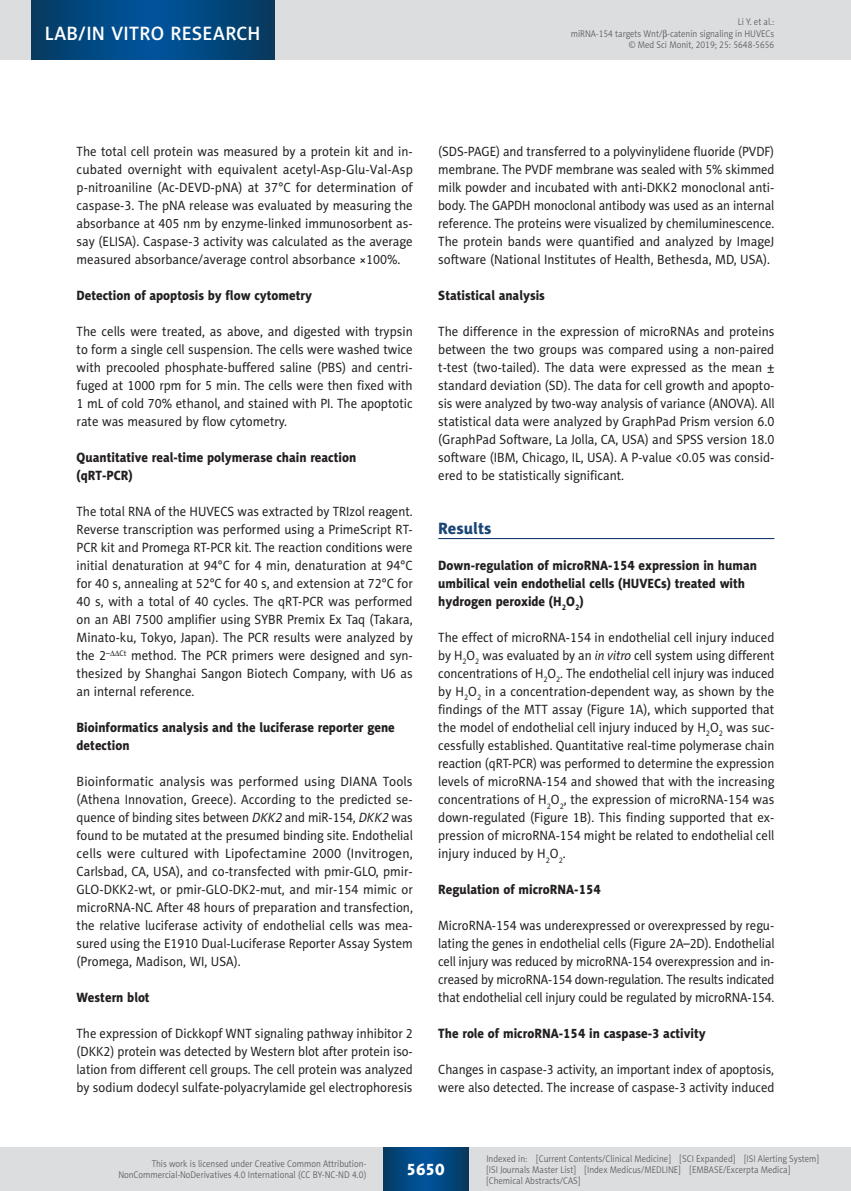
<style>
.page{position:relative;width:851px;height:1191px;background:#fff}
.page>*{position:absolute;margin:0;border:0;box-sizing:border-box;transform-origin:0 0}
.t1{font:19.5px "Naomi Sans EFN Medium";letter-spacing:.015em;color:#fff}
.MSM_Headline_1{font:16.5px "Naomi Sans EFN Heavy";color:#1a4574}
.t2{font:16.5px "Naomi Sans EFN Heavy";color:#fff}
.MSM_Body{font:13.5px/18px "Naomi Sans EFN";color:#231f20;text-align:justify;scale:.95 1}
.MSM_Body-2{font:13.5px/18px "Naomi Sans EFN";color:#231f20;text-align:justify;scale:.94 1}
.MSM_Body-3{font:13.5px/18px "Naomi Sans EFN";color:#231f20;text-align:justify}
.MSM_Headline_2{font:13.5px/18px "Naomi Sans EFN Heavy";color:#231f20;scale:.95 1}
.MSM_pagina_sygnatura{font:9.75px/11.2px "Naomi Sans EFN Light";color:#57585a;scale:.9 1}
.MSM_pagina_zywa{font:9.75px/11.2px "Naomi Sans EFN Light";color:#57585a;text-align:right;scale:.9 1}
.s1{font-family:"Standard Sym L"}
.s2{font-style:italic}
</style>
<div class="page">
<hr style="left:438px;top:538px;width:336px;height:1px;background:#00295c">
<div style="left:0;top:1148px;width:850px;height:43px;background:#dcdddf"></div>
<svg style="left:383px;top:1147px;width:85px;height:43px;background:#02477e"></svg>
<div style="left:0;top:0;width:850px;height:60px;background:#dcdddf"></div>
<hr style="left:850px;top:0;width:1px;height:60px;background:#dcdddf">
<svg style="left:32px;top:0;width:242px;height:60px;background:#02477f"></svg>
<h1 class="t1" style="left:45px;top:22px;width:217px">LAB/IN VITRO RESEARCH</h1>
<p class="MSM_pagina_zywa" style="left:570px;top:16px;width:228px">Li Y. et al.:<br>miRNA-154 targets Wnt/<span class="s1">b</span>-catenin signaling in HUVECs</p>
<p class="MSM_pagina_sygnatura" style="left:628px;top:39px;width:163px">© Med Sci Monit, 2019; 25: 5648-5656</p>
<p class="MSM_Body" style="left:77px;top:142px;width:355px">The total cell protein was measured by a protein kit and in&shy;cubated overnight with equivalent acetyl-Asp-Glu-Val-Asp p-nitroaniline (Ac-DEVD-pNA) at 37°C for determination of caspase-3. The pNA release was evaluated by measuring the absorbance at 405 nm by enzyme-linked immunosorbent as&shy;say (ELISA). Caspase-3 activity was calculated as the average measured absorbance/average control absorbance ×100%.</p>
<p class="MSM_Headline_2" style="left:77px;top:286px;width:249px">Detection of apoptosis by flow cytometry</p>
<p class="MSM_Body" style="left:77px;top:322px;width:355px">The cells were treated, as above, and digested with trypsin to form a single cell suspension. The cells were washed twice with precooled phosphate-buffered saline (PBS) and centri&shy;fuged at 1000 rpm for 5 min. The cells were then fixed with 1 mL of cold 70% ethanol, and stained with PI. The apoptotic rate was measured by flow cytometry.</p>
<p class="MSM_Headline_2" style="left:77px;top:448px;width:296px">Quantitative real-time polymerase chain reaction (qRT-PCR)</p>
<p class="MSM_Body-2" style="left:77px;top:502px;width:359px">The total RNA of the HUVECS was extracted by TRIzol reagent.<br>Reverse transcription was performed using a PrimeScript RT-PCR kit and Promega RT-PCR kit. The reaction conditions were initial denaturation at 94°C for 4 min, denaturation at 94°C for 40 s, annealing at 52°C for 40 s, and extension at 72°C for 40 s, with a total of 40 cycles. The qRT-PCR was performed on an ABI 7500 amplifier using SYBR Premix Ex Taq (Takara, Minato-ku, Tokyo, Japan). The PCR results were analyzed by the 2<sup>–</sup><sup>DD</sup><sup>Ct</sup> method. The PCR primers were designed and syn&shy;thesized by Shanghai Sangon Biotech Company, with U6 as an internal reference.</p>
<p class="MSM_Headline_2" style="left:77px;top:718px;width:336px">Bioinformatics analysis and the luciferase reporter gene detection</p>
<p class="MSM_Body-3" style="left:77px;top:772px;width:338px">Bioinformatic analysis was performed using DIANA Tools (Athena Innovation, Greece). According to the predicted se&shy;quence of binding sites between <span class="s2">DKK2</span> and miR-154, <span class="s2">DKK2</span> was found to be mutated at the presumed binding site. Endothelial cells were cultured with Lipofectamine 2000 (Invitrogen, Carlsbad, CA, USA), and co-transfected with pmir-GLO, pmir-GLO-DKK2-wt, or pmir-GLO-DK2-mut, and mir-154 mimic or microRNA-NC. After 48 hours of preparation and transfection, the relative luciferase activity of endothelial cells was mea&shy;sured using the E1910 Dual-Luciferase Reporter Assay System (Promega, Madison, WI, USA).</p>
<p class="MSM_Headline_2" style="left:77px;top:988px;width:78px">Western blot</p>
<p class="MSM_Body-2" style="left:77px;top:1024px;width:359px">The expression of Dickkopf WNT signaling pathway inhibitor 2 (DKK2) protein was detected by Western blot after protein iso&shy;lation from different cell groups. The cell protein was analyzed by sodium dodecyl sulfate-polyacrylamide gel electrophoresis</p>
<p class="MSM_Body-2" style="left:438px;top:142px;width:359px">(SDS-PAGE) and transferred to a polyvinylidene fluoride (PVDF) membrane. The PVDF membrane was sealed with 5% skimmed milk powder and incubated with anti-DKK2 monoclonal anti&shy;body. The GAPDH monoclonal antibody was used as an internal reference. The proteins were visualized by chemiluminescence.<br>The protein bands were quantified and analyzed by ImageJ software (National Institutes of Health, Bethesda, MD, USA).</p>
<p class="MSM_Headline_2" style="left:438px;top:286px;width:114px">Statistical analysis</p>
<p class="MSM_Body" style="left:438px;top:322px;width:355px">The difference in the expression of microRNAs and proteins between the two groups was compared using a non-paired t-test (two-tailed). The data were expressed as the mean ± standard deviation (SD). The data for cell growth and apopto&shy;sis were analyzed by two-way analysis of variance (ANOVA). All statistical data were analyzed by GraphPad Prism version 6.0 (GraphPad Software, La Jolla, CA, USA) and SPSS version 18.0 software (IBM, Chicago, IL, USA). A P-value &lt;0.05 was consid&shy;ered to be statistically significant.</p>
<p class="MSM_Headline_1" style="left:438px;top:518px;width:55px">Results</p>
<p class="MSM_Headline_2" style="left:438px;top:556px;width:337px">Down-regulation of microRNA-154 expression in human umbilical vein endothelial cells (HUVECs) treated with hydrogen peroxide (H<sub>2</sub>O<sub>2</sub>)</p>
<p class="MSM_Body" style="left:438px;top:628px;width:355px">The effect of microRNA-154 in endothelial cell injury induced by H<sub>2</sub>O<sub>2</sub> was evaluated by an <span class="s2">in vitro</span> cell system using different concentrations of H<sub>2</sub>O<sub>2</sub>. The endothelial cell injury was induced by H<sub>2</sub>O<sub>2</sub> in a concentration-dependent way, as shown by the findings of the MTT assay (Figure 1A), which supported that the model of endothelial cell injury induced by H<sub>2</sub>O<sub>2</sub> was suc&shy;cessfully established. Quantitative real-time polymerase chain reaction (qRT-PCR) was performed to determine the expression levels of microRNA-154 and showed that with the increasing concentrations of H<sub>2</sub>O<sub>2</sub>, the expression of microRNA-154 was down-regulated (Figure 1B). This finding supported that ex&shy;pression of microRNA-154 might be related to endothelial cell injury induced by H<sub>2</sub>O<sub>2</sub>.</p>
<p class="MSM_Headline_2" style="left:438px;top:880px;width:173px">Regulation of microRNA-154</p>
<p class="MSM_Body" style="left:438px;top:916px;width:355px">MicroRNA-154 was underexpressed or overexpressed by regu&shy;lating the genes in endothelial cells (Figure 2A–2D). Endothelial cell injury was reduced by microRNA-154 overexpression and in&shy;creased by microRNA-154 down-regulation. The results indicated that endothelial cell injury could be regulated by microRNA-154.</p>
<p class="MSM_Headline_2" style="left:438px;top:1024px;width:283px">The role of microRNA-154 in caspase-3 activity</p>
<p class="MSM_Body-2" style="left:438px;top:1060px;width:359px">Changes in caspase-3 activity, an important index of apoptosis, were also detected. The increase of caspase-3 activity induced</p>
<p class="MSM_pagina_sygnatura" style="left:118px;top:1158px;width:277px;text-align:right">This work is licensed under Creative Common Attribution-<br>NonCommercial-NoDerivatives 4.0 International (CC BY-NC-ND 4.0)</p>
<p class="t2" style="left:406px;top:1159px;width:40px">5650</p>
<p class="MSM_pagina_sygnatura" style="left:486px;top:1152px;width:371px">Indexed in: [Current Contents/Clinical Medicine] [SCI Expanded] [ISI Alerting System] [ISI Journals Master List] [Index Medicus/MEDLINE] [EMBASE/Excerpta Medica] [Chemical Abstracts/CAS]</p>
</div>
